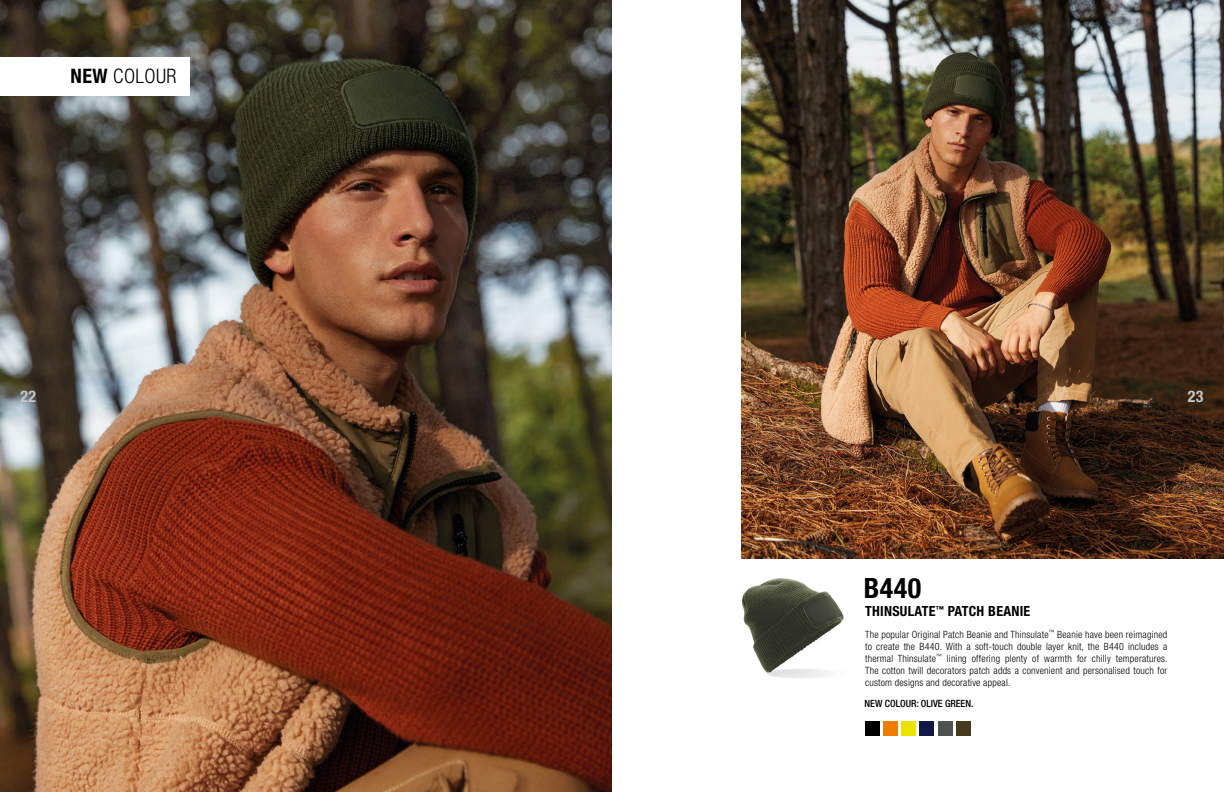
<style>
.page{position:relative;width:1224px;height:792px;background:#fff}
.page>*{position:absolute;margin:0;border:0;box-sizing:border-box;transform-origin:0 0}
.t1{font:700 condensed 28px "Helvetica Neue LT Pro";color:#000}
.t2{font:300 condensed 20px "Helvetica Neue LT Pro";letter-spacing:.02em;color:#000}
.t3{font:700 condensed 16px "Helvetica Neue LT Pro";color:#c6c6c6}
.t4{font:700 condensed 14px "Helvetica Neue LT Pro";letter-spacing:.02em;color:#000}
.t5{font:300 condensed 10px/12px "Helvetica Neue LT Pro";letter-spacing:.02em;color:#000;text-align:justify}
.t6{font:500 condensed 10px "Helvetica Neue LT Pro";color:#000}
.s1{font-weight:700}
</style>
<div class="page">
<img style="left:0;top:0;width:612px;height:792px">
<img style="left:742px;top:0;width:482px;height:558px">
<div style="left:902px;top:721px;width:14px;height:14px;background:#ece200"></div>
<div style="left:883px;top:721px;width:15px;height:14px;background:#ef7d00"></div>
<div style="left:956px;top:721px;width:14px;height:14px;background:#433a20"></div>
<div style="left:865px;top:721px;width:14px;height:14px;background:#000"></div>
<div style="left:938px;top:721px;width:14px;height:14px;background:#505250"></div>
<div style="left:920px;top:721px;width:14px;height:14px;background:#121746"></div>
<div style="left:0;top:57px;width:189px;height:38px;background:#fff"></div>
<img style="left:742px;top:578px;width:102px;height:100px">
<h2 class="t2" style="left:71px;top:65px;width:107px"><span class="s1">NEW</span> COLOUR</h2>
<h3 class="t3" style="left:21px;top:386px;width:17px">22</h3>
<h3 class="t3" style="left:1188px;top:386px;width:17px">23</h3>
<h1 class="t1" style="left:864px;top:571px;width:59px">B440</h1>
<h3 class="t4" style="left:865px;top:603px;width:167px">THINSULATE<sup>™</sup> PATCH BEANIE</h3>
<p class="t5" style="left:865px;top:628px;width:304px">The popular Original Patch Beanie and Thinsulate<sup>™</sup> Beanie have been reimagined to create the B440. With a soft-touch double layer knit, the B440 includes a thermal Thinsulate<sup>™</sup> lining offering plenty of warmth for chilly temperatures.<br>The cotton twill decorators patch adds a convenient and personalised touch for custom designs and decorative appeal.</p>
<p class="t6" style="left:865px;top:697px;width:110px">NEW COLOUR: OLIVE GREEN.</p>
</div>
